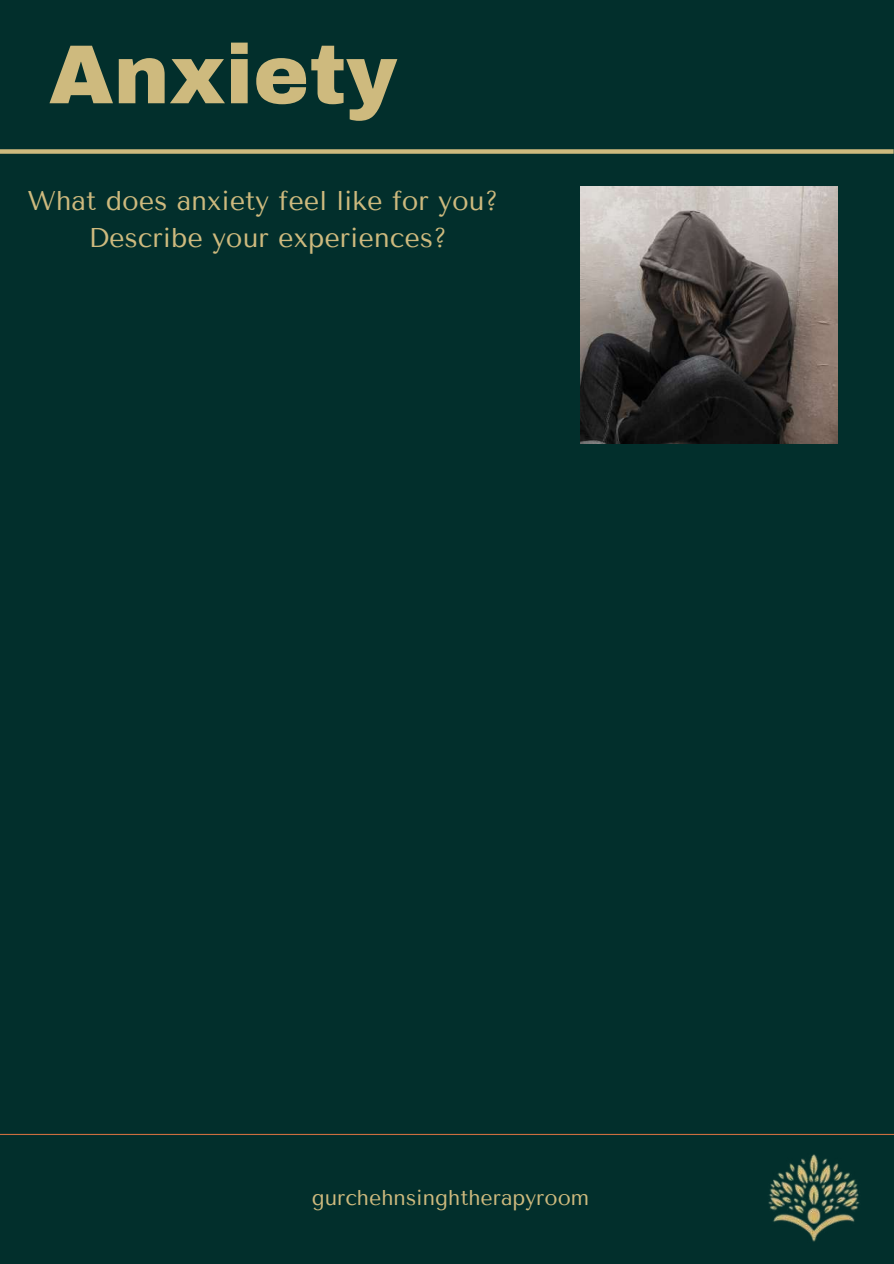
<style>
.page{position:relative;width:894px;height:1264px;background:#fff}
.page>*{position:absolute;margin:0;border:0;box-sizing:border-box;transform-origin:0 0}
.t1{font:900 83.55px "Archivo";color:#ceba7e}
.t2{font:27px/37.2px "Tenor Sans";color:#ceba7e;text-align:center}
.t3{font:21.3px "Tenor Sans";color:#ceba7e}
</style>
<div class="page">
<div style="left:0;top:0;width:893px;height:1263px;background:#022f2c"></div>
<hr style="left:0;top:1133px;width:893px;height:1px;background:#ca6e3f">
<img style="left:768px;top:1154px;width:91px;height:88px">
<div style="left:0;top:149px;width:893px;height:5px;background:#ceba7e"></div>
<img style="left:580px;top:186px;width:256px;height:257px">
<h1 class="t1" style="left:49px;top:30px;width:350px">Anxiety</h1>
<p class="t2" style="left:28px;top:182px;width:472px">What does anxiety feel like for you?<br>Describe your experiences?</p>
<p class="t3" style="left:312px;top:1185px;width:279px">gurchehnsinghtherapyroom</p>
</div>
